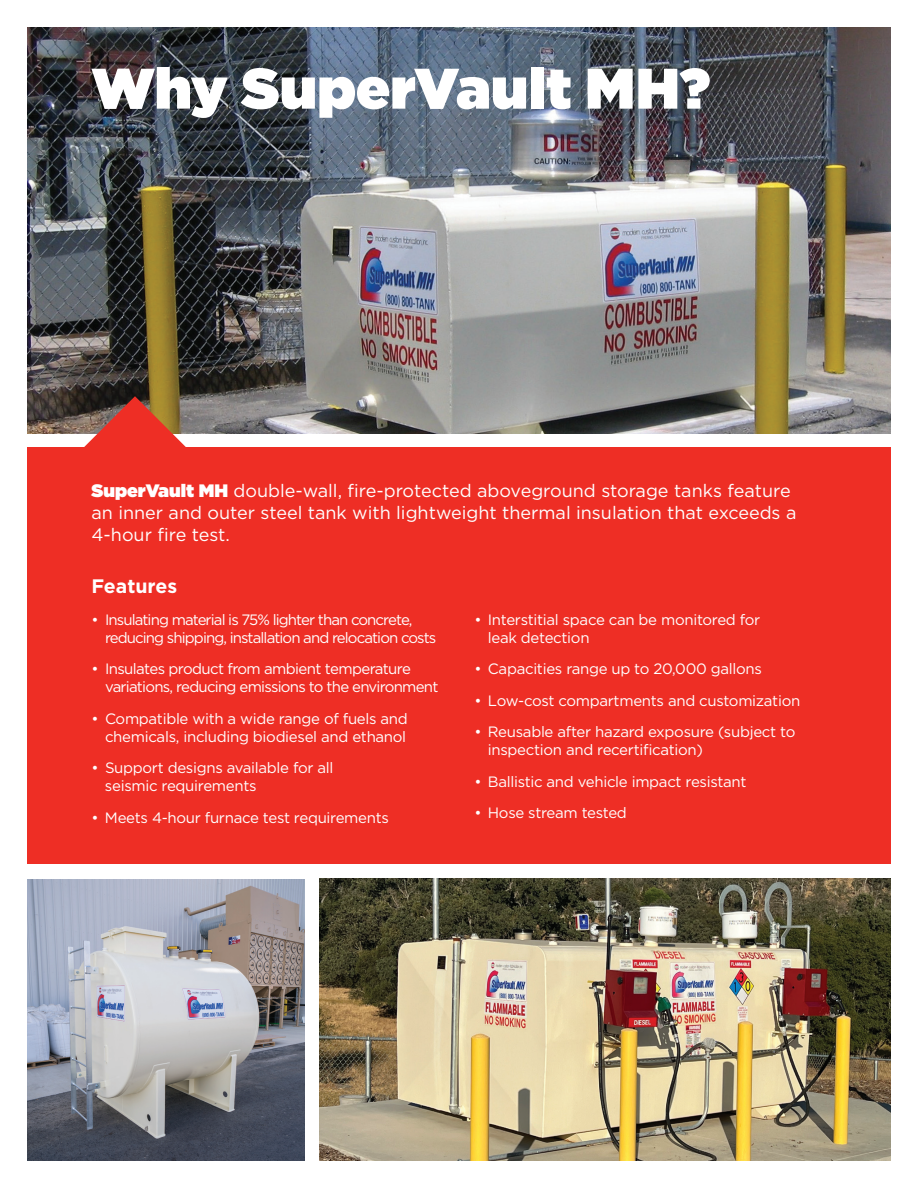
<style>
.page{position:relative;width:918px;height:1188px;background:#fff}
.page>*{position:absolute;margin:0;border:0;box-sizing:border-box;transform-origin:0 0}
.t1{font:900 57.15px "Gotham";letter-spacing:.005em;color:#fff}
.t2{font:700 19.5px "Gotham";color:#fff}
.t3{font:18px/21.6px "Gotham";color:#fff}
.t4{font:15px/18px "Gotham";letter-spacing:-.02em;color:#fff}
.t5{font:15px/18px "Gotham";letter-spacing:-.06em;color:#fff}
.t6{font:15px/18px "Gotham";letter-spacing:-.05em;color:#fff}
.s1{font-weight:900}
</style>
<div class="page">
<img style="left:27px;top:27px;width:864px;height:407px">
<img style="left:27px;top:879px;width:278px;height:282px">
<div style="left:27px;top:447px;width:864px;height:417px;background:#ee2e25"></div>
<img style="left:320px;top:878px;width:571px;height:283px">
<svg style="left:84px;top:396px;width:102px;height:51px"></svg>
<h1 class="t1" style="left:92px;top:47px;width:620px">Why SuperVault MH?</h1>
<p class="t3" style="left:92px;top:480px;width:706px"><span class="s1">SuperVault MH</span> double-wall, fire-protected aboveground storage tanks feature an inner and outer steel tank with lightweight thermal insulation that exceeds a<br>4-hour fire test.</p>
<h2 class="t2" style="left:92px;top:573px;width:87px">Features</h2>
<p class="t5" style="left:105px;top:610px;width:333px;text-indent:-14px">• Insulating material is 75% lighter than concrete, reducing shipping, installation and relocation costs</p>
<p class="t6" style="left:105px;top:659px;width:335px;text-indent:-14px">• Insulates product from ambient temperature variations, reducing emissions to the environment</p>
<p class="t4" style="left:91px;top:709px;width:318px;text-align:right">• Compatible with a wide range of fuels and chemicals, including biodiesel and ethanol</p>
<p class="t4" style="left:105px;top:758px;width:230px;text-indent:-13px">• Support designs available for all seismic requirements</p>
<p class="t4" style="left:91px;top:808px;width:299px">• Meets 4-hour furnace test requirements</p>
<p class="t4" style="left:488px;top:610px;width:274px;text-indent:-13px">• Interstitial space can be monitored for leak detection</p>
<p class="t4" style="left:474px;top:659px;width:289px">• Capacities range up to 20,000 gallons</p>
<p class="t4" style="left:474px;top:691px;width:327px">• Low-cost compartments and customization</p>
<p class="t4" style="left:488px;top:722px;width:309px;text-indent:-14px">• Reusable after hazard exposure (subject to inspection and recertification)</p>
<p class="t4" style="left:474px;top:772px;width:274px">• Ballistic and vehicle impact resistant</p>
<p class="t4" style="left:474px;top:803px;width:154px">• Hose stream tested</p>
</div>
